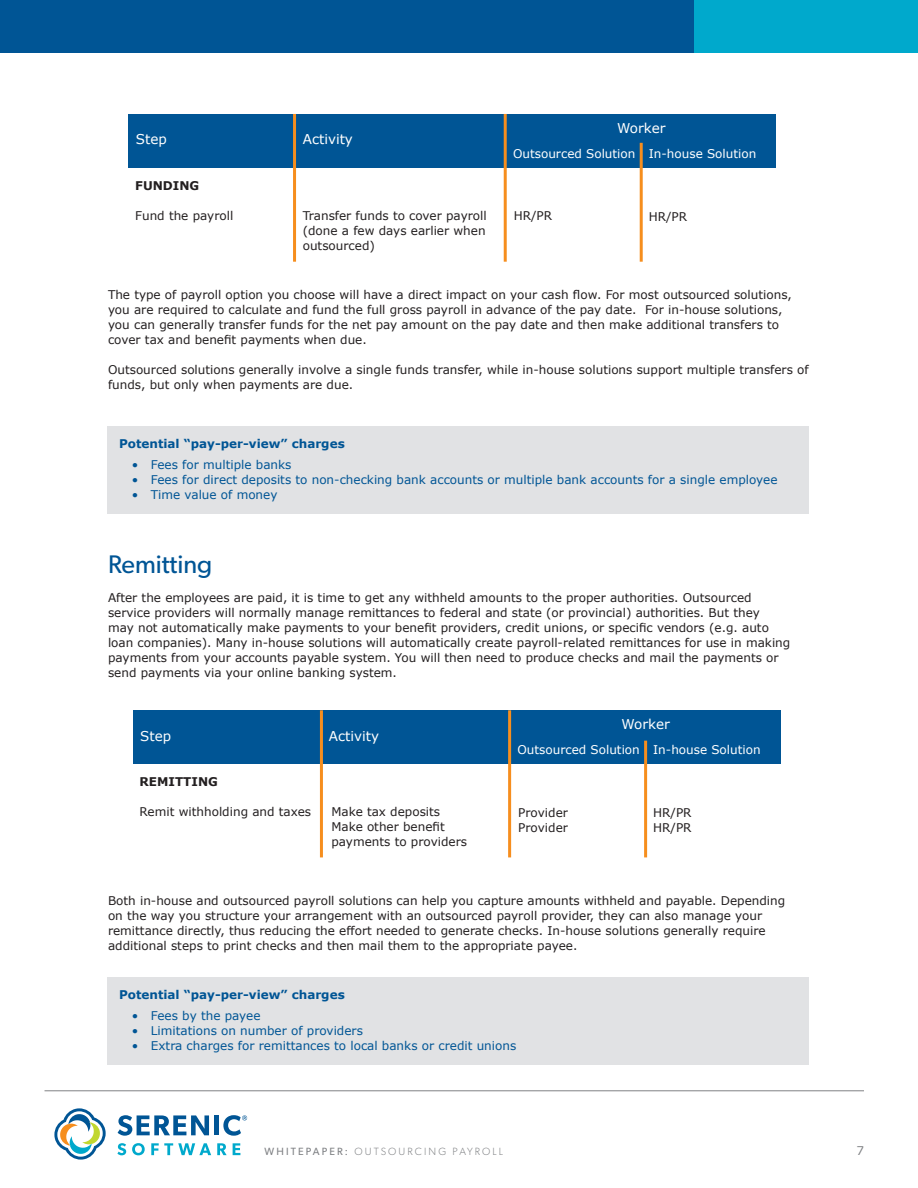
<style>
.page{position:relative;width:918px;height:1188px;background:#fff}
.page>*{position:absolute;margin:0;border:0;box-sizing:border-box;transform-origin:0 0}
.t1{font:25.5px "Gibson";color:#005595}
.t2{font:13.5px "Verdana";color:#fff}
.t3{font:12px/15px "Verdana";color:#231f20}
.t4{font:12px "Verdana";color:#005595}
.t5{font:12px "Verdana";color:#fff}
.t6{font:700 12px "Verdana";color:#005595}
.t7{font:700 12px "Verdana";color:#231f20}
.t8{font:12px "Verdana";color:#808285}
.t9{font:300 10.5px "Gibson";letter-spacing:.2em;color:#808285}
.s1{font-weight:400}
</style>
<div class="page">
<div style="left:0;top:0;width:694px;height:52px;background:#005595"></div>
<div style="left:694px;top:0;width:224px;height:52px;background:#00a9cc"></div>
<hr style="left:45px;top:1090px;width:819px;height:1px;background:#808285">
<svg style="left:118px;top:1115px;width:91px;height:21px"></svg>
<div style="left:214px;top:1115px;width:5px;height:20px;background:#005595"></div>
<svg style="left:117px;top:1143px;width:9px;height:12px"></svg>
<svg style="left:132px;top:1143px;width:13px;height:12px"></svg>
<svg style="left:151px;top:1143px;width:60px;height:12px"></svg>
<svg style="left:217px;top:1143px;width:10px;height:12px"></svg>
<svg style="left:233px;top:1143px;width:7px;height:12px"></svg>
<svg style="left:54px;top:1108px;width:52px;height:52px"></svg>
<svg style="left:223px;top:1115px;width:24px;height:21px"></svg>
<div style="left:107px;top:427px;width:702px;height:87px;background:#e1e2e4"></div>
<div style="left:133px;top:710px;width:648px;height:54px;background:#005595"></div>
<hr style="left:320px;top:710px;width:3px;height:147px;background:#f68e1e">
<hr style="left:508px;top:710px;width:3px;height:147px;background:#f68e1e">
<hr style="left:644px;top:741px;width:3px;height:116px;background:#f68e1e">
<div style="left:107px;top:978px;width:702px;height:87px;background:#e1e2e4"></div>
<div style="left:128px;top:114px;width:648px;height:54px;background:#005595"></div>
<hr style="left:293px;top:114px;width:3px;height:148px;background:#f68e1e">
<hr style="left:504px;top:114px;width:3px;height:148px;background:#f68e1e">
<hr style="left:640px;top:143px;width:3px;height:119px;background:#f68e1e">
<p class="t2" style="left:136px;top:130px;width:33px">Step</p>
<p class="t2" style="left:303px;top:130px;width:52px">Activity</p>
<p class="t7" style="left:135px;top:177px;width:66px">FUNDING</p>
<p class="t3" style="left:135px;top:208px;width:100px">Fund the payroll</p>
<p class="t3" style="left:303px;top:208px;width:186px">Transfer funds to cover payroll</p>
<p class="t3" style="left:303px;top:223px;width:184px">(done a few days earlier when outsourced)</p>
<p class="t2" style="left:617px;top:119px;width:50px">Worker</p>
<p class="t5" style="left:513px;top:145px;width:124px">Outsourced Solution</p>
<p class="t5" style="left:649px;top:145px;width:109px">In-house Solution</p>
<p class="t3" style="left:514px;top:208px;width:40px">HR/PR</p>
<p class="t3" style="left:649px;top:209px;width:40px">HR/PR</p>
<p class="t3" style="left:108px;top:287px;width:686px">The type of payroll option you choose will have a direct impact on your cash flow. For most outsourced solutions, you are required to calculate and fund the full gross payroll in advance of the pay date. For in-house solutions,</p>
<p class="t3" style="left:108px;top:317px;width:673px">you can generally transfer funds for the net pay amount on the pay date and then make additional transfers to cover tax and benefit payments when due.</p>
<p class="t3" style="left:108px;top:362px;width:702px">Outsourced solutions generally involve a single funds transfer, while in-house solutions support multiple transfers of funds, but only when payments are due.</p>
<p class="t6" style="left:119px;top:435px;width:227px">Potential “pay-per-view” charges</p>
<p class="t4" style="left:132px;top:456px;width:161px">• Fees for multiple banks</p>
<p class="t4" style="left:132px;top:471px;width:647px">• Fees for direct deposits to non-checking bank accounts or multiple bank accounts for a single employee</p>
<p class="t4" style="left:132px;top:486px;width:147px">• Time value of money</p>
<p class="t1" style="left:108px;top:548px;width:106px">Remitting</p>
<p class="t3" style="left:108px;top:590px;width:645px">After the employees are paid, it is time to get any withheld amounts to the proper authorities. Outsourced</p>
<p class="t3" style="left:108px;top:605px;width:653px">service providers will normally manage remittances to federal and state (or provincial) authorities. But they</p>
<p class="t3" style="left:108px;top:620px;width:662px">may not automatically make payments to your benefit providers, credit unions, or specific vendors (e.g. auto</p>
<p class="t3" style="left:108px;top:635px;width:684px">loan companies). Many in-house solutions will automatically create payroll-related remittances for use in making</p>
<p class="t3" style="left:108px;top:650px;width:672px">payments from your accounts payable system. You will then need to produce checks and mail the payments or send payments via your online banking system.</p>
<p class="t2" style="left:140px;top:726px;width:33px">Step</p>
<p class="t2" style="left:329px;top:726px;width:52px">Activity</p>
<p class="t7" style="left:140px;top:773px;width:80px">REMITTING</p>
<p class="t3" style="left:140px;top:804px;width:173px">Remit withholding and taxes</p>
<p class="t3" style="left:331px;top:804px;width:110px">Make tax deposits</p>
<p class="t3" style="left:331px;top:819px;width:115px">Make other benefit</p>
<p class="t3" style="left:331px;top:834px;width:137px">payments to providers</p>
<p class="t2" style="left:622px;top:715px;width:50px">Worker</p>
<p class="t5" style="left:517px;top:742px;width:124px">Outsourced Solution</p>
<p class="t5" style="left:653px;top:742px;width:109px">In-house Solution</p>
<p class="t3" style="left:518px;top:805px;width:51px">Provider</p>
<p class="t3" style="left:518px;top:820px;width:51px">Provider</p>
<p class="t3" style="left:653px;top:805px;width:40px">HR/PR</p>
<p class="t3" style="left:653px;top:820px;width:40px">HR/PR</p>
<p class="t3" style="left:108px;top:893px;width:679px">Both in-house and outsourced payroll solutions can help you capture amounts withheld and payable. Depending</p>
<p class="t3" style="left:108px;top:908px;width:656px">on the way you structure your arrangement with an outsourced payroll provider, they can also manage your</p>
<p class="t3" style="left:108px;top:923px;width:659px">remittance directly, thus reducing the effort needed to generate checks. In-house solutions generally require</p>
<p class="t3" style="left:108px;top:938px;width:471px">additional steps to print checks and then mail them to the appropriate payee.</p>
<p class="t6" style="left:119px;top:986px;width:227px">Potential “pay-per-view” charges</p>
<p class="t4" style="left:132px;top:1008px;width:130px">• Fees by the payee</p>
<p class="t4" style="left:132px;top:1023px;width:233px">• Limitations on number of providers</p>
<p class="t4" style="left:132px;top:1038px;width:386px">• Extra charges for remittances to local banks or credit unions</p>
<p class="t9" style="left:265px;top:1146px;width:240px"><span class="s1">WHITEPAPER:</span> OUTSOURCING PAYROLL</p>
<p class="t8" style="left:856px;top:1143px;width:9px">7</p>
</div>
